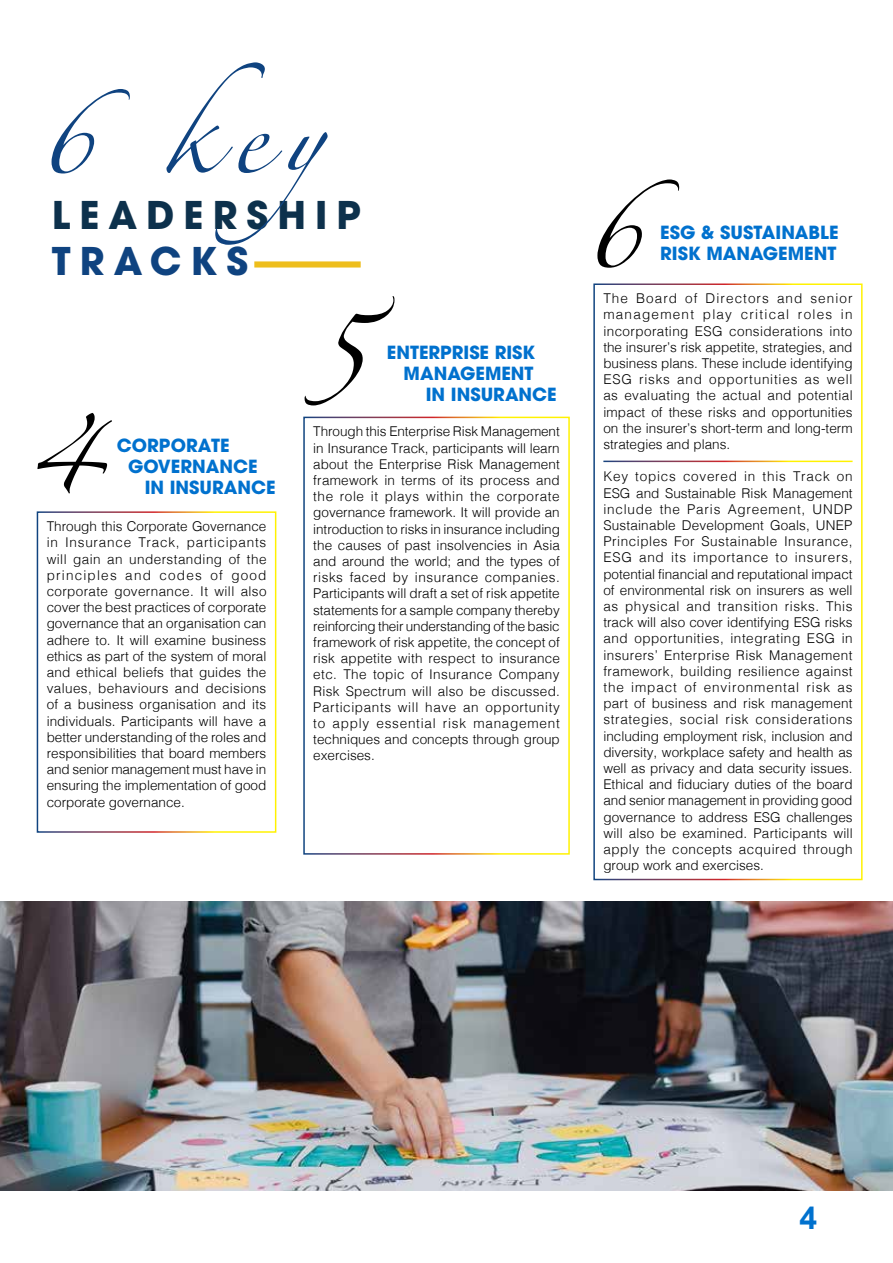
<style>
.page{position:relative;width:893px;height:1263px;background:#fff}
.page>*{position:absolute;margin:0;border:0;box-sizing:border-box;transform-origin:0 0}
.t1{font:73.95px "Zapfino";color:#000}
.t2{font:72px "Zapfino";color:#000}
.t3{font:71.1px "Zapfino";color:#000}
.t4{font:69px "Zapfino";color:#0f4380}
.t5{font:700 37.95px "ITC Avant Garde Pro";letter-spacing:.24em;color:#0d314c}
.t6{font:700 37.95px "ITC Avant Garde Pro";letter-spacing:.24em;color:#0f4380}
.t7{font:700 31.8px "Arial";color:#0071ce}
.t8{font:700 18px/21px "ITC Avant Garde Pro";color:#0071ce}
.t9{font:300 13.5px/16.2px "Helvetica";color:#000;text-align:justify}
</style>
<div class="page">
<img style="left:0;top:901px;width:893px;height:290px">
<div style="left:593px;top:283px;width:270px;height:597px;border:2px solid #fff"></div>
<div style="left:303px;top:417px;width:267px;height:438px;border:2px solid #fff"></div>
<div style="left:37px;top:511px;width:239px;height:322px;border:2px solid #fff"></div>
<div style="left:254px;top:261px;width:107px;height:6px;background:#eebe1c"></div>
<h3 class="t4" style="left:37px;top:108px;width:359px">6 key</h3>
<h3 class="t5" style="left:52px;top:190px;width:310px">LEADERSHIP</h3>
<h3 class="t6" style="left:52px;top:235px;width:198px">TRACKS</h3>
<h3 class="t3" style="left:26px;top:424px;width:76px">4</h3>
<h3 class="t8" style="left:117px;top:435px;width:114px">CORPORATE</h3>
<h3 class="t8" style="left:128px;top:456px;width:131px">GOVERNANCE</h3>
<h3 class="t8" style="left:145px;top:477px;width:132px">IN INSURANCE</h3>
<p class="t9" style="left:47px;top:517px;width:221px">Through this Corporate Governance in Insurance Track, participants will gain an understanding of the principles and codes of good corporate governance. It will also cover the best practices of corporate governance that an organisation can adhere to. It will examine business ethics as part of the system of moral and ethical beliefs that guides the values, behaviours and decisions of a business organisation and its individuals. Participants will have a better understanding of the roles and responsibilities that board members and senior management must have in ensuring the implementation of good corporate governance.</p>
<h1 class="t1" style="left:309px;top:326px;width:56px">5</h1>
<h3 class="t8" style="left:387px;top:342px;width:150px">ENTERPRISE RISK</h3>
<h3 class="t8" style="left:404px;top:363px;width:132px">MANAGEMENT</h3>
<h3 class="t8" style="left:426px;top:384px;width:132px">IN INSURANCE</h3>
<p class="t9" style="left:313px;top:422px;width:248px">Through this Enterprise Risk Management in Insurance Track, participants will learn about the Enterprise Risk Management framework in terms of its process and the role it plays within the corporate governance framework. It will provide an introduction to risks in insurance including the causes of past insolvencies in Asia and around the world; and the types of risks faced by insurance companies.<br>Participants will draft a set of risk appetite statements for a sample company thereby reinforcing their understanding of the basic framework of risk appetite, the concept of risk appetite with respect to insurance etc. The topic of Insurance Company Risk Spectrum will also be discussed.<br>Participants will have an opportunity to apply essential risk management techniques and concepts through group exercises.</p>
<h2 class="t2" style="left:582px;top:199px;width:63px">6</h2>
<h3 class="t8" style="left:660px;top:221px;width:180px">ESG &amp; SUSTAINABLE<br>RISK MANAGEMENT</h3>
<p class="t9" style="left:603px;top:289px;width:251px">The Board of Directors and senior management play critical roles in incorporating ESG considerations into the insurer’s risk appetite, strategies, and business plans. These include identifying ESG risks and opportunities as well as evaluating the actual and potential impact of these risks and opportunities on the insurer’s short-term and long-term strategies and plans.</p>
<p class="t9" style="left:603px;top:468px;width:251px">Key topics covered in this Track on ESG and Sustainable Risk Management include the Paris Agreement, UNDP Sustainable Development Goals, UNEP Principles For Sustainable Insurance, ESG and its importance to insurers, potential financial and reputational impact of environmental risk on insurers as well as physical and transition risks. This track will also cover identifying ESG risks and opportunities, integrating ESG in insurers’ Enterprise Risk Management framework, building resilience against the impact of environmental risk as part of business and risk management strategies, social risk considerations including employment risk, inclusion and diversity, workplace safety and health as well as privacy and data security issues.<br>Ethical and fiduciary duties of the board and senior management in providing good governance to address ESG challenges will also be examined. Participants will apply the concepts acquired through group work and exercises.</p>
<h3 class="t7" style="left:799px;top:1196px;width:19px">4</h3>
</div>
